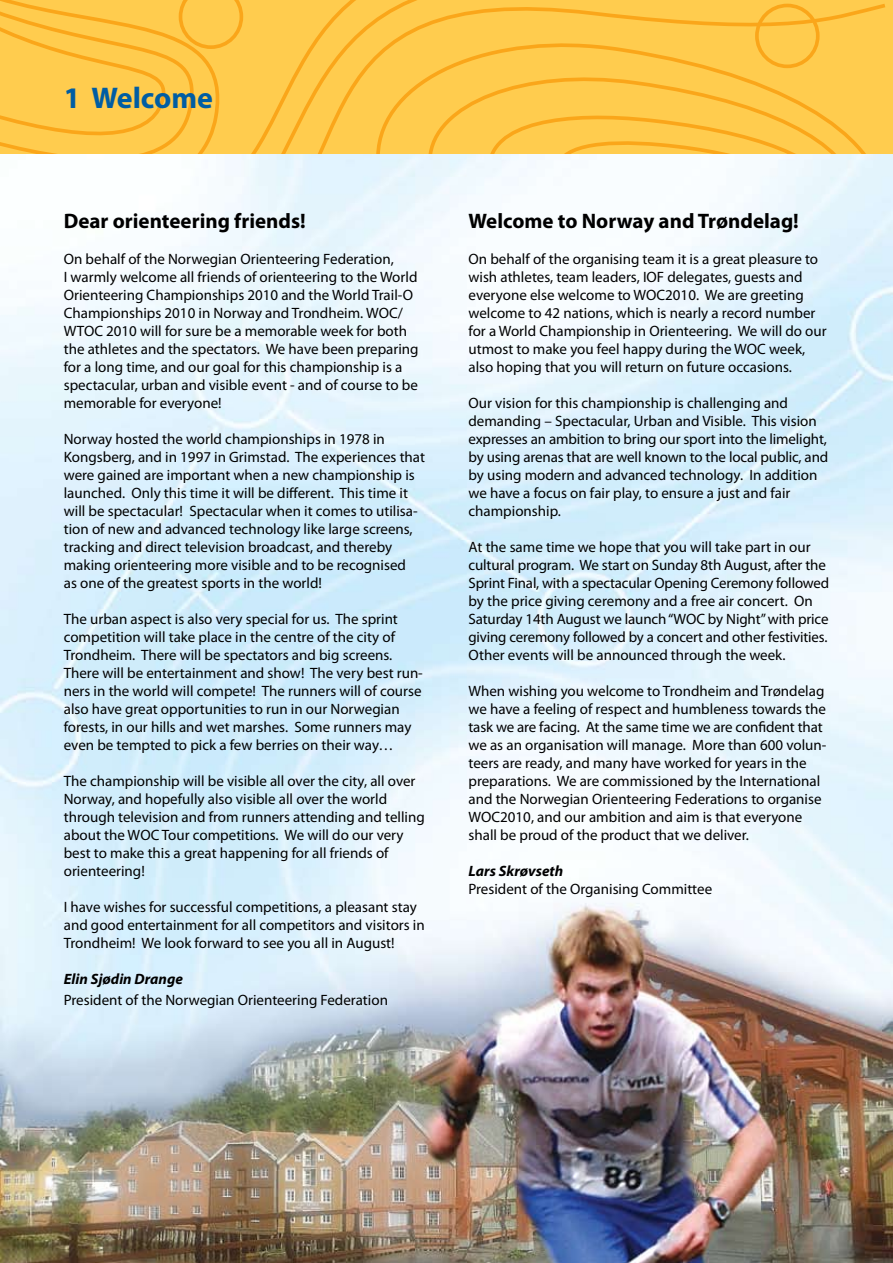
<style>
.page{position:relative;width:893px;height:1263px;background:#fff}
.page>*{position:absolute;margin:0;border:0;box-sizing:border-box;transform-origin:0 0}
.t1{font:700 30px "Myriad Pro";color:#005da3}
.t2{font:700 21px "Myriad Pro";color:#000}
.t3{font:15px/18px "Myriad Pro";color:#000}
.t4{font:italic 700 15px "Myriad Pro";color:#000}
</style>
<div class="page">
<img style="left:0;top:153px;width:893px;height:1110px">
<svg style="left:243px;top:0;width:646px;height:153px;background:#fec848"></svg>
<svg style="left:0;top:0;width:243px;height:153px;background:#fec747"></svg>
<div style="left:755px;top:4px;width:65px;height:64px;border:4px solid #faa61a;border-radius:50%"></div>
<svg style="left:374px;top:29px;width:510px;height:124px;background:#fec94a"></svg>
<svg style="left:426px;top:68px;width:429px;height:85px;background:#fec748"></svg>
<h1 class="t1" style="left:64px;top:78px;width:151px">1 Welcome</h1>
<h2 class="t2" style="left:64px;top:208px;width:244px">Dear orienteering friends!</h2>
<p class="t3" style="left:64px;top:250px;width:356px">On behalf of the Norwegian Orienteering Federation,<br>I warmly welcome all friends of orienteering to the World Orienteering Championships 2010 and the World Trail-O Championships 2010 in Norway and Trondheim. WOC/ WTOC 2010 will for sure be a memorable week for both the athletes and the spectators. We have been preparing for a long time, and our goal for this championship is a spectacular, urban and visible event - and of course to be memorable for everyone!</p>
<p class="t3" style="left:64px;top:430px;width:363px">Norway hosted the world championships in 1978 in Kongsberg, and in 1997 in Grimstad. The experiences that were gained are important when a new championship is launched. Only this time it will be different. This time it will be spectacular! Spectacular when it comes to utilisa&shy;tion of new and advanced technology like large screens, tracking and direct television broadcast, and thereby making orienteering more visible and to be recognised<br>as one of the greatest sports in the world!</p>
<p class="t3" style="left:64px;top:610px;width:361px">The urban aspect is also very special for us. The sprint competition will take place in the centre of the city of Trondheim. There will be spectators and big screens.<br>There will be entertainment and show! The very best run&shy;ners in the world will compete! The runners will of course also have great opportunities to run in our Norwegian forests, in our hills and wet marshes. Some runners may even be tempted to pick a few berries on their way…</p>
<p class="t3" style="left:64px;top:772px;width:363px">The championship will be visible all over the city, all over Norway, and hopefully also visible all over the world through television and from runners attending and telling about the WOC Tour competitions. We will do our very best to make this a great happening for all friends of orienteering!</p>
<p class="t3" style="left:64px;top:898px;width:362px">I have wishes for successful competitions, a pleasant stay and good entertainment for all competitors and visitors in<br>Trondheim! We look forward to see you all in August!</p>
<p class="t4" style="left:64px;top:970px;width:121px">Elin Sjødin Drange</p>
<p class="t3" style="left:64px;top:991px;width:326px">President of the Norwegian Orienteering Federation</p>
<h2 class="t2" style="left:468px;top:208px;width:332px">Welcome to Norway and Trøndelag!</h2>
<p class="t3" style="left:468px;top:250px;width:360px">On behalf of the organising team it is a great pleasure to wish athletes, team leaders, IOF delegates, guests and everyone else welcome to WOC2010. We are greeting welcome to 42 nations, which is nearly a record number for a World Championship in Orienteering. We will do our utmost to make you feel happy during the WOC week, also hoping that you will return on future occasions.</p>
<p class="t3" style="left:468px;top:394px;width:361px">Our vision for this championship is challenging and demanding – Spectacular, Urban and Visible. This vision expresses an ambition to bring our sport into the limelight, by using arenas that are well known to the local public, and by using modern and advanced technology. In addition we have a focus on fair play, to ensure a just and fair championship.</p>
<p class="t3" style="left:468px;top:538px;width:362px">At the same time we hope that you will take part in our cultural program. We start on Sunday 8th August, after the Sprint Final, with a spectacular Opening Ceremony followed by the price giving ceremony and a free air concert. On Saturday 14th August we launch “WOC by Night” with price giving ceremony followed by a concert and other festivities.<br>Other events will be announced through the week.</p>
<p class="t3" style="left:468px;top:682px;width:359px">When wishing you welcome to Trondheim and Trøndelag we have a feeling of respect and humbleness towards the task we are facing. At the same time we are confident that we as an organisation will manage. More than 600 volun&shy;teers are ready, and many have worked for years in the preparations. We are commissioned by the International and the Norwegian Orienteering Federations to organise WOC2010, and our ambition and aim is that everyone shall be proud of the product that we deliver.</p>
<p class="t4" style="left:468px;top:862px;width:96px">Lars Skrøvseth</p>
<p class="t3" style="left:468px;top:880px;width:245px">President of the Organising Committee</p>
</div>
